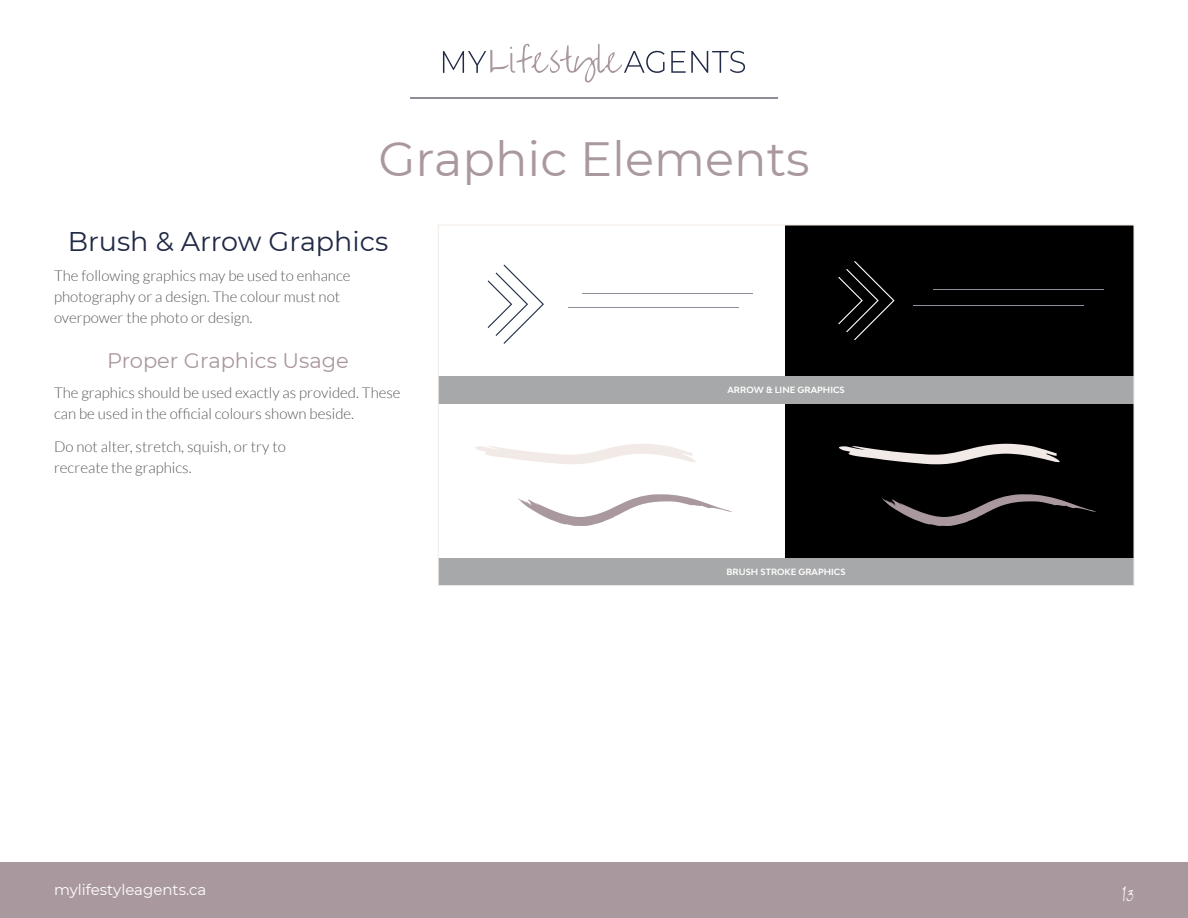
<style>
.page{position:relative;width:1188px;height:918px;background:#fff}
.page>*{position:absolute;margin:0;border:0;box-sizing:border-box;transform-origin:0 0}
.t1{font:48px "Montserrat";color:#a9989d}
.t2{font:27px "Montserrat";color:#202945}
.t3{font:21px "Montserrat";color:#a9989d}
.t4{font:300 15px/21px "Lato";color:#58595b}
.t5{font:15px "Montserrat";color:#fff}
.t6{font:15px "Overthe Rainbow";color:#fff}
.t7{font:700 8.55px "Bw Modelica";color:#fff}
</style>
<div class="page">
<div style="left:0;top:862px;width:1188px;height:56px;background:#a9989d"></div>
<hr style="left:410px;top:98px;width:368px;height:1px;background:#8e8d99">
<svg style="left:443px;top:44px;width:222px;height:39px"></svg>
<svg style="left:671px;top:51px;width:74px;height:22px"></svg>
<div style="left:785px;top:225px;width:349px;height:361px;background:#000"></div>
<div style="left:438px;top:376px;width:696px;height:28px;background:#a7a8a9"></div>
<div style="left:438px;top:558px;width:696px;height:28px;background:#a7a8a9"></div>
<hr style="left:582px;top:293px;width:171px;height:1px;background:#8e8d99">
<hr style="left:568px;top:307px;width:170px;height:1px;background:#8e8d99">
<svg style="left:488px;top:265px;width:56px;height:79px"></svg>
<hr style="left:933px;top:290px;width:170px;height:1px;background:#8e8d99">
<hr style="left:913px;top:305px;width:170px;height:1px;background:#8e8d99">
<svg style="left:838px;top:261px;width:57px;height:79px"></svg>
<svg style="left:518px;top:494px;width:214px;height:32px"></svg>
<svg style="left:475px;top:444px;width:221px;height:20px"></svg>
<svg style="left:882px;top:494px;width:214px;height:32px"></svg>
<svg style="left:839px;top:444px;width:221px;height:20px"></svg>
<h1 class="t1" style="left:378px;top:126px;width:433px">Graphic Elements</h1>
<h2 class="t2" style="left:68px;top:223px;width:322px">Brush &amp; Arrow Graphics</h2>
<p class="t4" style="left:54px;top:265px;width:298px">The following graphics may be used to enhance photography or a design. The colour must not overpower the photo or design.</p>
<h3 class="t3" style="left:107px;top:346px;width:243px">Proper Graphics Usage</h3>
<p class="t4" style="left:54px;top:382px;width:348px">The graphics should be used exactly as provided. These can be used in the official colours shown beside.</p>
<p class="t4" style="left:54px;top:436px;width:233px">Do not alter, stretch, squish, or try to recreate the graphics.</p>
<p class="t7" style="left:727px;top:385px;width:119px">ARROW &amp; LINE GRAPHICS</p>
<p class="t7" style="left:727px;top:566px;width:121px">BRUSH STROKE GRAPHICS</p>
<p class="t5" style="left:54px;top:879px;width:154px">mylifestyleagents.ca</p>
<p class="t6" style="left:1122px;top:887px;width:14px">13</p>
</div>
